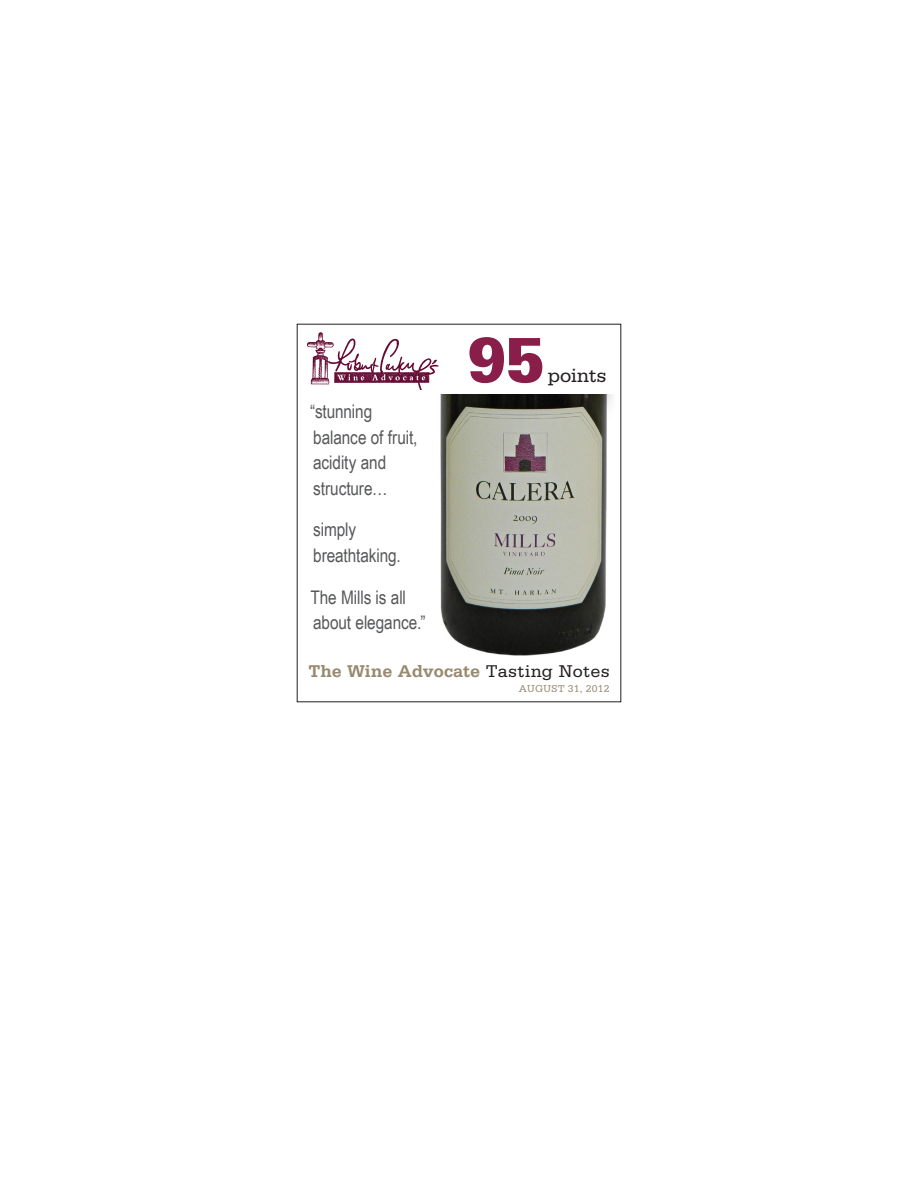
<style>
.page{position:relative;width:918px;height:1188px;background:#fff}
.page>*{position:absolute;margin:0;border:0;box-sizing:border-box;transform-origin:0 0}
.t1{font:900 67.5px "Serifa";color:#8a1e4a}
.t2{font:20.25px "Serifa";letter-spacing:-.005em;color:#231f20}
.t3{font:18.75px/25.5px "Arial Narrow";letter-spacing:-.005em;color:#57585a}
.t4{font:700 18px "Serifa";color:#978a70}
.t5{font:10.5px "Serifa";letter-spacing:.02em;color:#978a70}
.s1{font-weight:400;color:#231f20}
</style>
<div class="page">
<img style="left:307px;top:332px;width:132px;height:58px">
<img style="left:440px;top:395px;width:173px;height:261px">
<p class="t3" style="left:310px;top:399px;width:109px">“stunning balance of fruit, acidity and structure…</p>
<p class="t3" style="left:313px;top:517px;width:89px">simply breathtaking.</p>
<p class="t3" style="left:310px;top:584px;width:117px">The Mills is all about elegance.”</p>
<p class="t1" style="left:468px;top:320px;width:77px">95</p>
<p class="t2" style="left:548px;top:364px;width:60px">points</p>
<p class="t4" style="left:308px;top:661px;width:303px">The Wine Advocate <span class="s1">Tasting Notes</span></p>
<p class="t5" style="left:519px;top:683px;width:92px">AUGUST 31, 2012</p>
</div>
